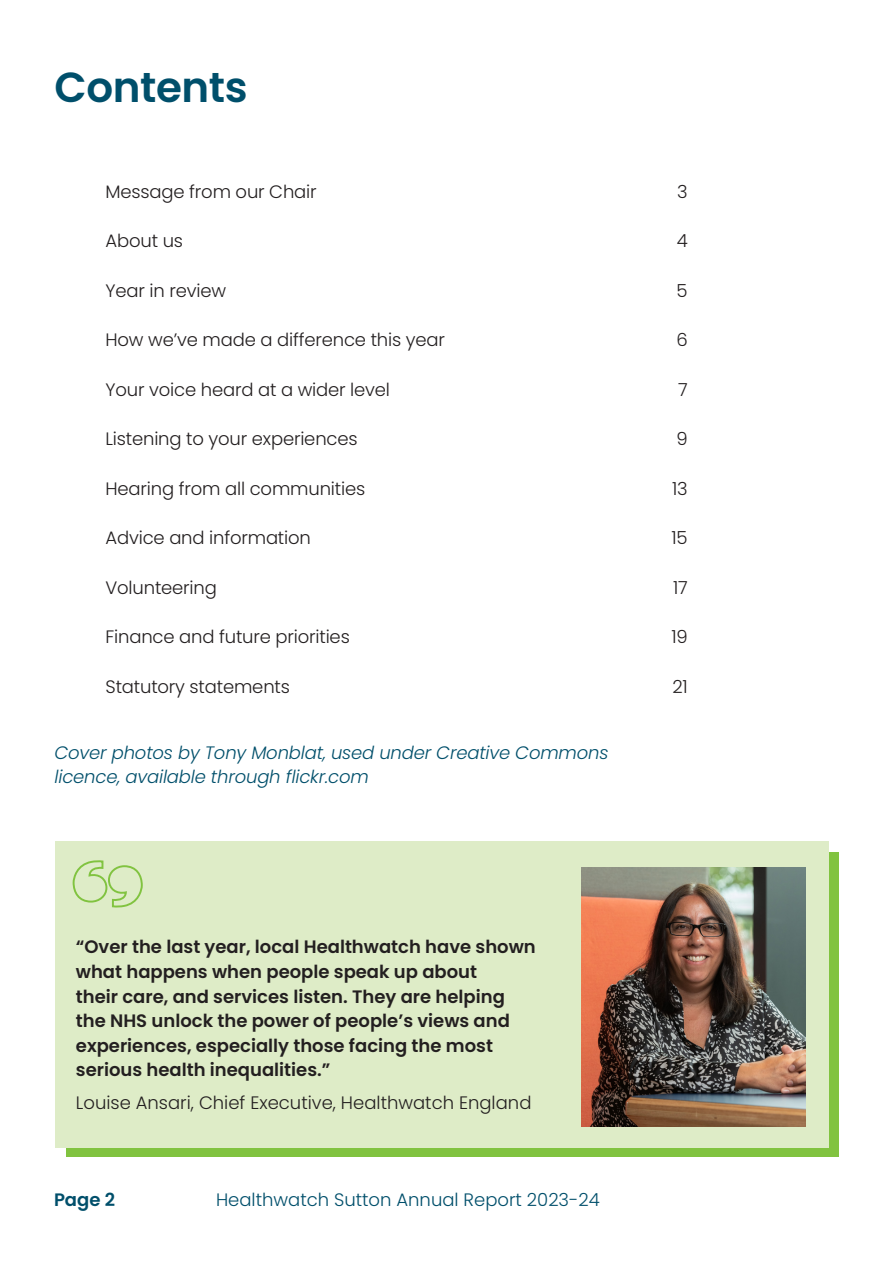
<style>
.page{position:relative;width:893px;height:1263px;background:#fff}
.page>*{position:absolute;margin:0;border:0;box-sizing:border-box;transform-origin:0 0}
.Headline{font:600 42px "Poppins";letter-spacing:-.01em;color:#004f6b}
.Contents_Body{font:300 18px "Poppins";letter-spacing:-.01em;color:#231f20}
.Quote_Copy{font:600 18px/24.6px "Poppins";color:#231f20}
.Contents_Body-2{font:italic 300 18px/24px "Poppins";letter-spacing:-.01em;color:#004f6b}
.t1{font:300 18px "Poppins";color:#004f6b}
.t2{font:600 18px "Poppins";color:#004f6b}
</style>
<div class="page">
<div style="left:66px;top:852px;width:772px;height:305px;background:#81c340"></div>
<div style="left:55px;top:841px;width:773px;height:306px;background:#deecc7"></div>
<svg style="left:72px;top:860px;width:71px;height:48px"></svg>
<img style="left:582px;top:868px;width:223px;height:259px">
<p class="Headline" style="left:55px;top:63px;width:195px">Contents</p>
<p class="Contents_Body" style="left:106px;top:181px;width:213px">Message from our Chair</p>
<p class="Contents_Body" style="left:677px;top:181px;width:12px">3</p>
<p class="Contents_Body" style="left:106px;top:230px;width:79px">About us</p>
<p class="Contents_Body" style="left:677px;top:230px;width:13px">4</p>
<p class="Contents_Body" style="left:106px;top:280px;width:122px">Year in review</p>
<p class="Contents_Body" style="left:677px;top:280px;width:13px">5</p>
<p class="Contents_Body" style="left:106px;top:329px;width:341px">How we’ve made a difference this year</p>
<p class="Contents_Body" style="left:676px;top:329px;width:13px">6</p>
<p class="Contents_Body" style="left:106px;top:379px;width:286px">Your voice heard at a wider level</p>
<p class="Contents_Body" style="left:678px;top:379px;width:11px">7</p>
<p class="Contents_Body" style="left:106px;top:429px;width:253px">Listening to your experiences</p>
<p class="Contents_Body" style="left:676px;top:429px;width:13px">9</p>
<p class="Contents_Body" style="left:106px;top:478px;width:261px">Hearing from all communities</p>
<p class="Contents_Body" style="left:672px;top:478px;width:17px">13</p>
<p class="Contents_Body" style="left:106px;top:528px;width:207px">Advice and information</p>
<p class="Contents_Body" style="left:672px;top:528px;width:18px">15</p>
<p class="Contents_Body" style="left:106px;top:577px;width:113px">Volunteering</p>
<p class="Contents_Body" style="left:673px;top:577px;width:16px">17</p>
<p class="Contents_Body" style="left:106px;top:627px;width:246px">Finance and future priorities</p>
<p class="Contents_Body" style="left:671px;top:627px;width:18px">19</p>
<p class="Contents_Body" style="left:106px;top:676px;width:186px">Statutory statements</p>
<p class="Contents_Body" style="left:672px;top:676px;width:17px">21</p>
<p class="Contents_Body-2" style="left:55px;top:741px;width:556px">Cover photos by Tony Monblat, used under Creative Commons licence, available through flickr.com</p>
<p class="Quote_Copy" style="left:76px;top:935px;width:461px">“Over the last year, local Healthwatch have shown what happens when people speak up about<br>their care, and services listen. They are helping the NHS unlock the power of people’s views and experiences, especially those facing the most serious health inequalities.”</p>
<p class="Contents_Body" style="left:76px;top:1093px;width:457px">Louise Ansari, Chief Executive, Healthwatch England</p>
<p class="t2" style="left:54px;top:1190px;width:63px">Page 2</p>
<p class="t1" style="left:216px;top:1190px;width:385px">Healthwatch Sutton Annual Report 2023-24</p>
</div>
